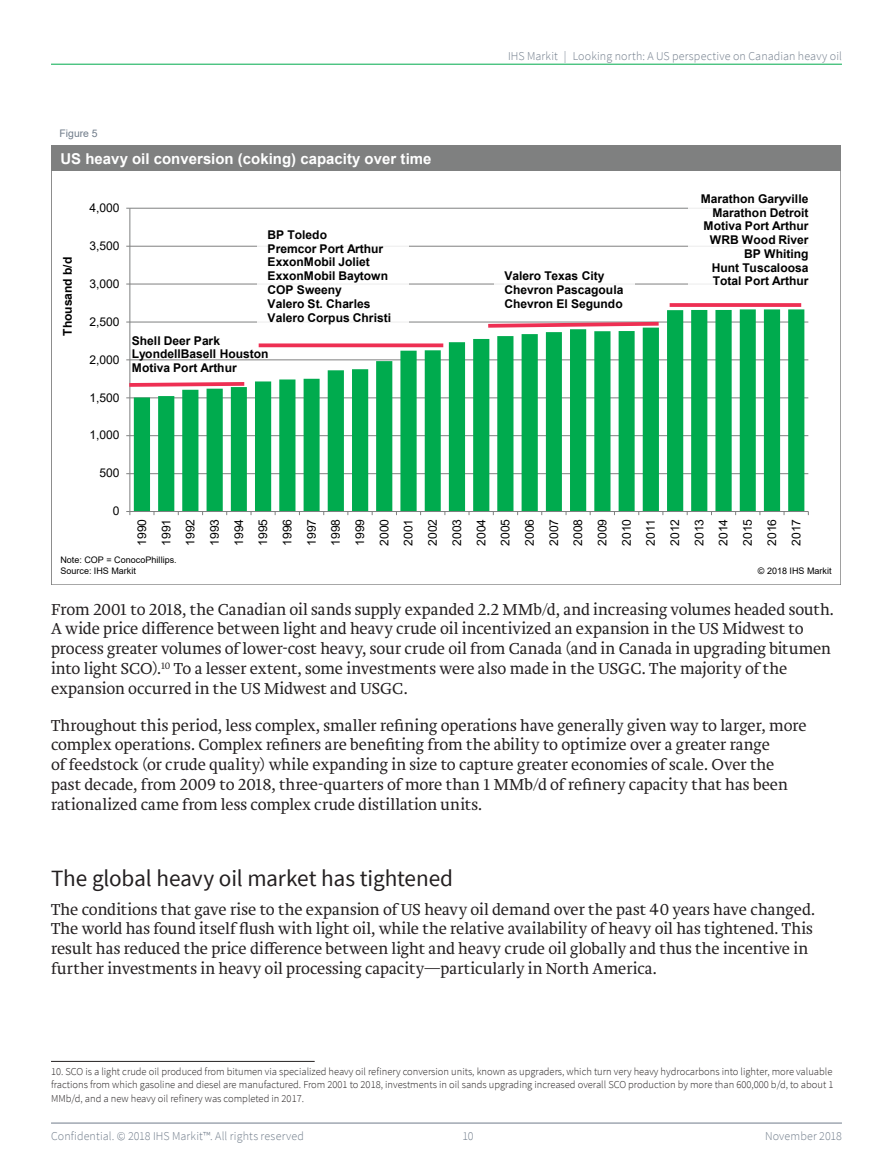
<style>
.page{position:relative;width:893px;height:1170px;background:#fff}
.page>*{position:absolute;margin:0;border:0;box-sizing:border-box;transform-origin:0 0}
.m_body_header_1{font:23.25px "Source Sans Pro";letter-spacing:-.01em;color:#231f20}
.m_body{font:300 16.5px/19.8px "Brioni Std";letter-spacing:-.005em;color:#231f20}
.t1{font:700 15px "Arial";color:#fff}
.t2{font:700 12px/13.8px "Arial";color:#000}
.t3{font:12px/24.3px "Arial";letter-spacing:-.005em;color:#000;text-align:justify}
.t4{font:300 12px "Source Sans Pro";letter-spacing:.01em;color:#707c8a}
.m_Footnotes{font:300 10.5px/13.5px "Source Sans Pro";color:#231f20;text-align:justify}
.t_callout_number{font:10.35px "Arial";color:#707c8a}
.t5{font:9px "Arial";letter-spacing:.005em;color:#000}
</style>
<div class="page">
<hr style="left:51px;top:1122px;width:791px;height:1px;background:#707c8a">
<hr style="left:51px;top:64px;width:791px;height:1px;background:#00ab4d">
<hr style="left:51px;top:1060px;width:264px;height:1px;background:#231f20">
<hr style="left:130px;top:473px;width:678px;height:1px;background:#7f8080">
<hr style="left:130px;top:435px;width:678px;height:1px;background:#7f8080">
<hr style="left:130px;top:397px;width:678px;height:1px;background:#7f8080">
<hr style="left:130px;top:359px;width:678px;height:1px;background:#7f8080">
<hr style="left:130px;top:322px;width:678px;height:1px;background:#7f8080">
<hr style="left:130px;top:284px;width:678px;height:1px;background:#7f8080">
<hr style="left:130px;top:246px;width:678px;height:1px;background:#7f8080">
<hr style="left:130px;top:208px;width:678px;height:1px;background:#7f8080">
<svg style="left:134px;top:309px;width:670px;height:202px;fill:#00ab4e"></svg>
<hr style="left:130px;top:208px;width:1px;height:303px;background:#7f8080">
<hr style="left:130px;top:511px;width:678px;height:1px;background:#7f8080">
<div style="left:51px;top:145px;width:790px;height:26px;background:#7f8080"></div>
<svg style="left:670px;top:303px;width:131px;height:4px"></svg>
<div style="left:688px;top:186px;width:131px;height:108px;background:#fff"></div>
<svg style="left:484px;top:320px;width:178px;height:9px"></svg>
<div style="left:494px;top:263px;width:140px;height:53px;background:#fff"></div>
<div style="left:257px;top:222px;width:152px;height:101px;background:#fff"></div>
<svg style="left:259px;top:343px;width:184px;height:4px"></svg>
<svg style="left:129px;top:380px;width:119px;height:9px"></svg>
<p class="t_callout_number" style="left:60px;top:126px;width:40px">Figure 5</p>
<p class="t1" style="left:60px;top:148px;width:372px">US heavy oil conversion (coking) capacity over time</p>
<p class="t2" style="left:61px;top:335px;width:80px;rotate:-90deg">Thousand b/d</p>
<p class="t3" style="left:90px;top:196px;width:32px">4,000</p>
<p class="t3" style="left:90px;top:233px;width:32px">3,500</p>
<p class="t3" style="left:90px;top:271px;width:32px">3,000</p>
<p class="t3" style="left:90px;top:309px;width:32px">2,500</p>
<p class="t3" style="left:90px;top:347px;width:32px">2,000</p>
<p class="t3" style="left:90px;top:385px;width:32px">1,500</p>
<p class="t3" style="left:90px;top:423px;width:32px">1,000</p>
<p class="t3" style="left:100px;top:461px;width:22px">500</p>
<p class="t3" style="left:113px;top:499px;width:8px">0</p>
<p class="t2" style="left:268px;top:228px;width:125px">BP Toledo<br>Premcor Port Arthur<br>ExxonMobil Joliet<br>ExxonMobil Baytown<br>COP Sweeny<br>Valero St. Charles<br>Valero Corpus Christi</p>
<p class="t2" style="left:132px;top:334px;width:138px">Shell Deer Park<br>LyondellBasell Houston<br>Motiva Port Arthur</p>
<p class="t4" style="left:508px;top:48px;width:335px">IHS Markit | Looking north: A US perspective on Canadian heavy oil</p>
<p class="t2" style="left:504px;top:269px;width:121px">Valero Texas City<br>Chevron Pascagoula<br>Chevron El Segundo</p>
<p class="t2" style="left:701px;top:192px;width:109px;text-align:right">Marathon Garyville<br>Marathon Detroit<br>Motiva Port Arthur<br>WRB Wood River<br>BP Whiting<br>Hunt Tuscaloosa<br>Total Port Arthur</p>
<p class="t3" style="left:130px;top:545px;width:28px;rotate:-90deg">1990<br>1991<br>1992<br>1993<br>1994<br>1995<br>1996<br>1997<br>1998<br>1999<br>2000<br>2001<br>2002<br>2003<br>2004<br>2005<br>2006<br>2007<br>2008<br>2009<br>2010<br>2011<br>2012<br>2013<br>2014<br>2015<br>2016<br>2017</p>
<p class="t5" style="left:60px;top:553px;width:118px">Note: COP = ConocoPhillips.</p>
<p class="t5" style="left:60px;top:564px;width:77px">Source: IHS Markit</p>
<p class="t5" style="left:758px;top:564px;width:75px">© 2018 IHS Markit</p>
<p class="m_body" style="left:51px;top:599px;width:784px">From 2001 to 2018, the Canadian oil sands supply expanded 2.2 MMb/d, and increasing volumes headed south.<br>A wide price difference between light and heavy crude oil incentivized an expansion in the US Midwest to process greater volumes of lower-cost heavy, sour crude oil from Canada (and in Canada in upgrading bitumen into light SCO).<sup>10</sup> To a lesser extent, some investments were also made in the USGC. The majority of the expansion occurred in the US Midwest and USGC.</p>
<p class="m_body" style="left:51px;top:715px;width:757px">Throughout this period, less complex, smaller refining operations have generally given way to larger, more complex operations. Complex refiners are benefiting from the ability to optimize over a greater range<br>of feedstock (or crude quality) while expanding in size to capture greater economies of scale. Over the past decade, from 2009 to 2018, three-quarters of more than 1 MMb/d of refinery capacity that has been rationalized came from less complex crude distillation units.</p>
<p class="m_body_header_1" style="left:51px;top:864px;width:404px">The global heavy oil market has tightened</p>
<p class="m_body" style="left:51px;top:899px;width:765px">The conditions that gave rise to the expansion of US heavy oil demand over the past 40 years have changed.<br>The world has found itself flush with light oil, while the relative availability of heavy oil has tightened. This result has reduced the price difference between light and heavy crude oil globally and thus the incentive in further investments in heavy oil processing capacity—particularly in North America.</p>
<p class="m_Footnotes" style="left:51px;top:1064px;width:784px">10. SCO is a light crude oil produced from bitumen via specialized heavy oil refinery conversion units, known as upgraders, which turn very heavy hydrocarbons into lighter, more valuable fractions from which gasoline and diesel are manufactured. From 2001 to 2018, investments in oil sands upgrading increased overall SCO production by more than 600,000 b/d, to about 1<br>MMb/d, and a new heavy oil refinery was completed in 2017.</p>
<p class="t4" style="left:51px;top:1129px;width:255px">Confidential. © 2018 IHS Markit™. All rights reserved</p>
<p class="t4" style="left:462px;top:1129px;width:13px">10</p>
<p class="t4" style="left:765px;top:1129px;width:78px">November 2018</p>
</div>
